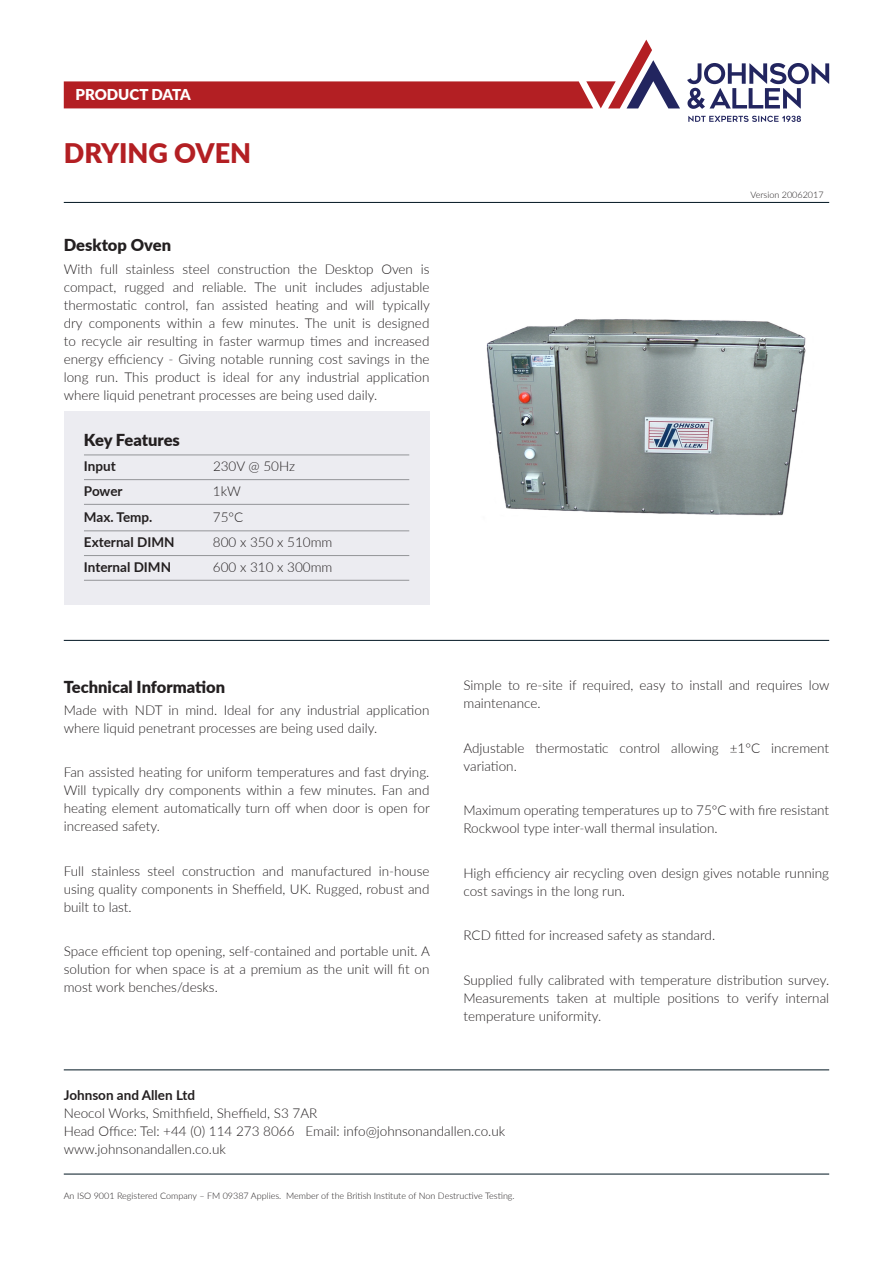
<style>
.page{position:relative;width:893px;height:1263px;background:#fff}
.page>*{position:absolute;margin:0;border:0;box-sizing:border-box;transform-origin:0 0}
.t1{font:900 27px "Lato";color:#b31f23}
.t2{font:900 16.5px "Lato";color:#231f20}
.t3{font:900 15px "Lato";color:#fff}
.t4{font:300 13.5px/18px "Lato";color:#231f20;text-align:justify}
.t5{font:700 13.5px "Lato";color:#231f20}
.t6{font:300 9px "Lato";color:#231f20}
</style>
<div class="page">
<div style="left:64px;top:411px;width:365px;height:194px;background:#ececf1"></div>
<img style="left:486px;top:319px;width:320px;height:197px">
<hr style="left:84px;top:455px;width:325px;height:1px;background:#939598">
<hr style="left:84px;top:479px;width:325px;height:1px;background:#939598">
<hr style="left:84px;top:504px;width:325px;height:1px;background:#939598">
<hr style="left:84px;top:531px;width:325px;height:1px;background:#939598">
<hr style="left:84px;top:555px;width:325px;height:1px;background:#939598">
<hr style="left:84px;top:580px;width:325px;height:1px;background:#939598">
<hr style="left:64px;top:1069px;width:765px;height:1px;background:#011521">
<hr style="left:64px;top:1174px;width:765px;height:1px;background:#011521">
<hr style="left:64px;top:202px;width:765px;height:1px;background:#011521">
<hr style="left:64px;top:640px;width:765px;height:1px;background:#011521">
<svg style="left:687px;top:63px;width:142px;height:46px"></svg>
<svg style="left:64px;top:40px;width:616px;height:68px"></svg>
<svg style="left:688px;top:116px;width:113px;height:6px"></svg>
<p class="t3" style="left:75px;top:84px;width:117px">PRODUCT DATA</p>
<p class="t1" style="left:64px;top:133px;width:189px">DRYING OVEN</p>
<p class="t2" style="left:64px;top:233px;width:109px">Desktop Oven</p>
<p class="t4" style="left:64px;top:259px;width:367px">With full stainless steel construction the Desktop Oven is compact, rugged and reliable. The unit includes adjustable thermostatic control, fan assisted heating and will typically dry components within a few minutes. The unit is designed to recycle air resulting in faster warmup times and increased energy efficiency - Giving notable running cost savings in the long run. This product is ideal for any industrial application where liquid penetrant processes are being used daily.</p>
<p class="t2" style="left:84px;top:428px;width:97px">Key Features</p>
<p class="t5" style="left:84px;top:456px;width:33px">Input</p>
<p class="t4" style="left:213px;top:457px;width:84px">230V @ 50Hz</p>
<p class="t5" style="left:84px;top:481px;width:40px">Power</p>
<p class="t4" style="left:213px;top:481px;width:29px">1kW</p>
<p class="t5" style="left:84px;top:507px;width:70px">Max. Temp.</p>
<p class="t4" style="left:213px;top:508px;width:32px">75°C</p>
<p class="t5" style="left:84px;top:532px;width:92px">External DIMN</p>
<p class="t4" style="left:213px;top:532px;width:121px">800 x 350 x 510mm</p>
<p class="t5" style="left:84px;top:557px;width:89px">Internal DIMN</p>
<p class="t4" style="left:213px;top:557px;width:121px">600 x 310 x 300mm</p>
<p class="t6" style="left:750px;top:188px;width:75px">Version 20062017</p>
<p class="t2" style="left:64px;top:674px;width:163px">Technical Information</p>
<p class="t4" style="left:64px;top:700px;width:367px">Made with NDT in mind. Ideal for any industrial application where liquid penetrant processes are being used daily.</p>
<p class="t4" style="left:64px;top:763px;width:367px">Fan assisted heating for uniform temperatures and fast drying.<br>Will typically dry components within a few minutes. Fan and heating element automatically turn off when door is open for increased safety.</p>
<p class="t4" style="left:64px;top:861px;width:367px">Full stainless steel construction and manufactured in-house using quality components in Sheffield, UK. Rugged, robust and built to last.</p>
<p class="t4" style="left:64px;top:942px;width:368px">Space efficient top opening, self-contained and portable unit. A solution for when space is at a premium as the unit will fit on most work benches/desks.</p>
<p class="t4" style="left:463px;top:676px;width:367px">Simple to re-site if required, easy to install and requires low maintenance.</p>
<p class="t4" style="left:463px;top:738px;width:367px">Adjustable thermostatic control allowing ±1°C increment variation.</p>
<p class="t4" style="left:463px;top:801px;width:367px">Maximum operating temperatures up to 75°C with fire resistant<br>Rockwool type inter-wall thermal insulation.</p>
<p class="t4" style="left:463px;top:863px;width:367px">High efficiency air recycling oven design gives notable running cost savings in the long run.</p>
<p class="t4" style="left:463px;top:926px;width:253px">RCD fitted for increased safety as standard.</p>
<p class="t4" style="left:463px;top:970px;width:367px">Supplied fully calibrated with temperature distribution survey.<br>Measurements taken at multiple positions to verify internal temperature uniformity.</p>
<p class="t5" style="left:64px;top:1085px;width:133px">Johnson and Allen Ltd</p>
<p class="t4" style="left:64px;top:1103px;width:255px">Neocol Works, Smithfield, Sheffield, S3 7AR</p>
<p class="t4" style="left:64px;top:1121px;width:443px">Head Office: Tel: +44 (0) 114 273 8066 Email: info@johnsonandallen.co.uk</p>
<p class="t4" style="left:64px;top:1139px;width:164px">www.johnsonandallen.co.uk</p>
<p class="t6" style="left:64px;top:1189px;width:452px">An ISO 9001 Registered Company – FM 09387 Applies. Member of the British Institute of Non Destructive Testing.</p>
</div>
